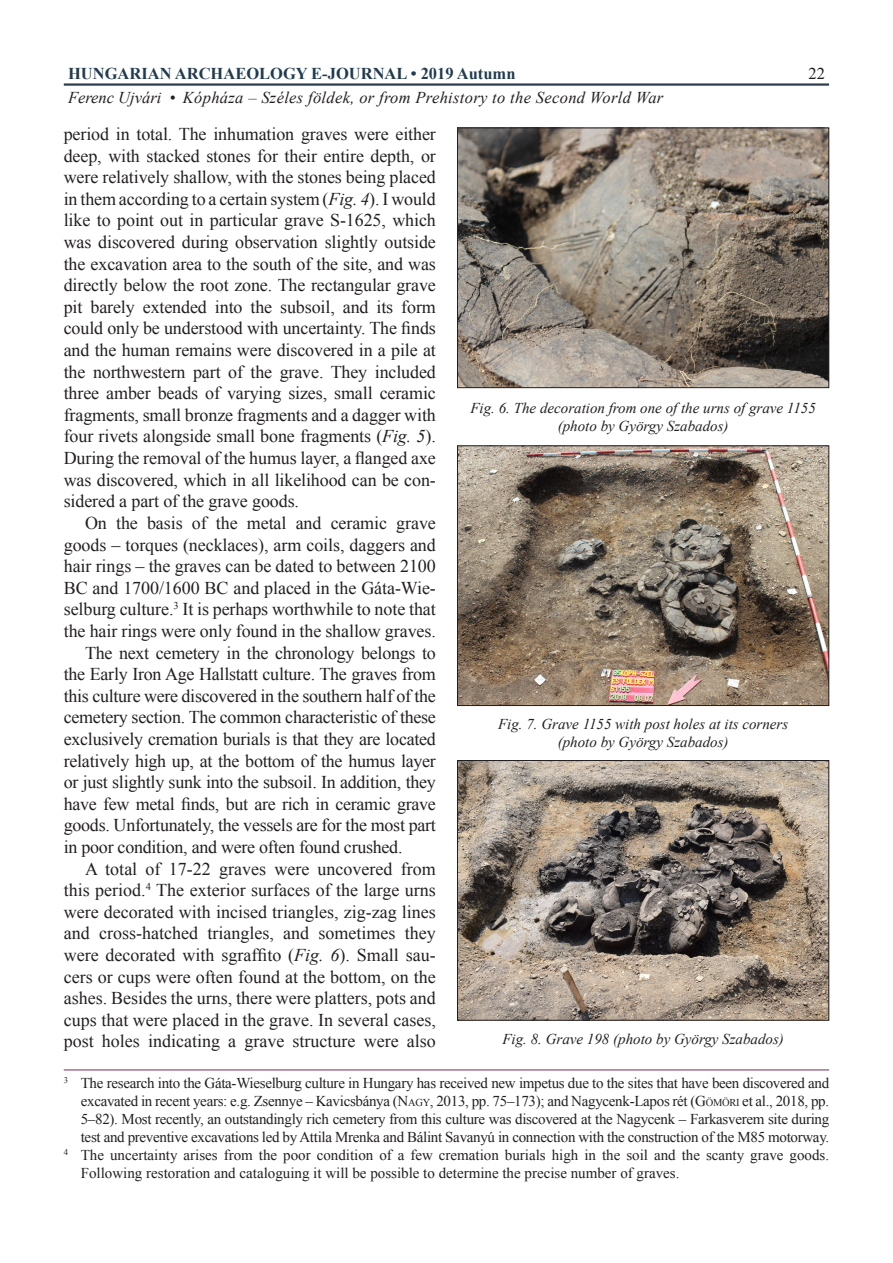
<style>
.page{position:relative;width:893px;height:1263px;background:#fff}
.page>*{position:absolute;margin:0;border:0;box-sizing:border-box;transform-origin:0 0}
.cikk_szoveg_print{font:18px/21.6px "Times New Roman";letter-spacing:-.005em;color:#231f20;text-align:justify}
.t1{font:italic 16.5px "Times New Roman";letter-spacing:.02em;color:#231f20}
.t2{font:700 16.5px "Times New Roman";color:#213b4f}
.t3{font:16.5px "Times New Roman";color:#231f20}
.labjegyzet{font:15px/18px "Times New Roman";color:#231f20;text-align:justify}
.kepala{font:italic 15px/18px "Times New Roman";color:#231f20;text-align:center}
.s1{font-style:italic}
.s2{font-style:inherit}
.s3{font-size:10.5px}
</style>
<div class="page">
<hr style="left:64px;top:83px;width:765px;height:3px;background:#2d3d4d">
<hr style="left:64px;top:1069px;width:765px;height:1px;background:#8c3f6d">
<img style="left:459px;top:130px;width:368px;height:256px">
<div style="left:457px;top:128px;width:372px;height:260px;border:1px solid #231f20"></div>
<img style="left:459px;top:447px;width:368px;height:257px">
<div style="left:457px;top:445px;width:372px;height:261px;border:1px solid #231f20"></div>
<img style="left:459px;top:762px;width:368px;height:256px">
<div style="left:457px;top:760px;width:372px;height:260px;border:1px solid #231f20"></div>
<p class="t2" style="left:68px;top:62px;width:449px">HUNGARIAN ARCHAEOLOGY E-JOURNAL • 2019 Autumn</p>
<p class="t3" style="left:808px;top:62px;width:18px">22</p>
<p class="t1" style="left:68px;top:87px;width:597px">Ferenc Ujvári • Kópháza – Széles földek, or from Prehistory to the Second World War</p>
<p class="cikk_szoveg_print" style="left:64px;top:123px;width:374px">period in total. The inhumation graves were either deep, with stacked stones for their entire depth, or were relatively shallow, with the stones being placed in them according to a certain system (<span class="s1">Fig. 4</span>). I would like to point out in particular grave S-1625, which was discovered during observation slightly outside the excavation area to the south of the site, and was directly below the root zone. The rectangular grave pit barely extended into the subsoil, and its form could only be understood with uncertainty. The finds and the human remains were discovered in a pile at the northwestern part of the grave. They included three amber beads of varying sizes, small ceramic fragments, small bronze fragments and a dagger with four rivets alongside small bone fragments (<span class="s1">Fig. 5</span>).<br>During the removal of the humus layer, a flanged axe was discovered, which in all likelihood can be con&shy;sidered a part of the grave goods.</p>
<p class="cikk_szoveg_print" style="left:64px;top:512px;width:374px;text-indent:21px">On the basis of the metal and ceramic grave goods – torques (necklaces), arm coils, daggers and hair rings – the graves can be dated to between 2100<br>BC and 1700/1600 BC and placed in the Gáta-Wie&shy;selburg culture.<sup>3</sup> It is perhaps worthwhile to note that the hair rings were only found in the shallow graves.</p>
<p class="cikk_szoveg_print" style="left:64px;top:641px;width:374px;text-indent:21px">The next cemetery in the chronology belongs to the Early Iron Age Hallstatt culture. The graves from this culture were discovered in the southern half of the cemetery section. The common characteristic of these exclusively cremation burials is that they are located relatively high up, at the bottom of the humus layer or just slightly sunk into the subsoil. In addition, they have few metal finds, but are rich in ceramic grave goods. Unfortunately, the vessels are for the most part in poor condition, and were often found crushed.</p>
<p class="cikk_szoveg_print" style="left:64px;top:857px;width:374px;text-indent:21px">A total of 17-22 graves were uncovered from this period.<sup>4</sup> The exterior surfaces of the large urns were decorated with incised triangles, zig-zag lines and cross-hatched triangles, and sometimes they were decorated with sgraffito (<span class="s1">Fig. 6</span>). Small sau&shy;cers or cups were often found at the bottom, on the ashes. Besides the urns, there were platters, pots and cups that were placed in the grave. In several cases, post holes indicating a grave structure were also</p>
<p class="labjegyzet" style="left:81px;top:1074px;width:750px;text-indent:-17px"><sup>3</sup> The research into the Gáta-Wieselburg culture in Hungary has received new impetus due to the sites that have been discovered and excavated in recent years: e.g. Zsennye – Kavicsbánya (<span class="s2">N</span><span class="s3">AGY</span>, 2013, pp. 75–173); and Nagycenk-Lapos rét (<span class="s2">G</span><span class="s3">ÖMÖRI</span> et al., 2018, pp.<br>5–82). Most recently, an outstandingly rich cemetery from this culture was discovered at the Nagycenk – Farkasverem site during test and preventive excavations led by Attila Mrenka and Bálint Savanyú in connection with the construction of the M85 motorway.</p>
<p class="labjegyzet" style="left:81px;top:1146px;width:750px;text-indent:-17px"><sup>4</sup> The uncertainty arises from the poor condition of a few cremation burials high in the soil and the scanty grave goods.<br>Following restoration and cataloguing it will be possible to determine the precise number of graves.</p>
<p class="kepala" style="left:470px;top:399px;width:347px">Fig. 6. The decoration from one of the urns of grave 1155 (photo by György Szabados)</p>
<p class="kepala" style="left:498px;top:715px;width:292px">Fig. 7. Grave 1155 with post holes at its corners (photo by György Szabados)</p>
<p class="kepala" style="left:502px;top:1029px;width:283px">Fig. 8. Grave 198 (photo by György Szabados)</p>
</div>
